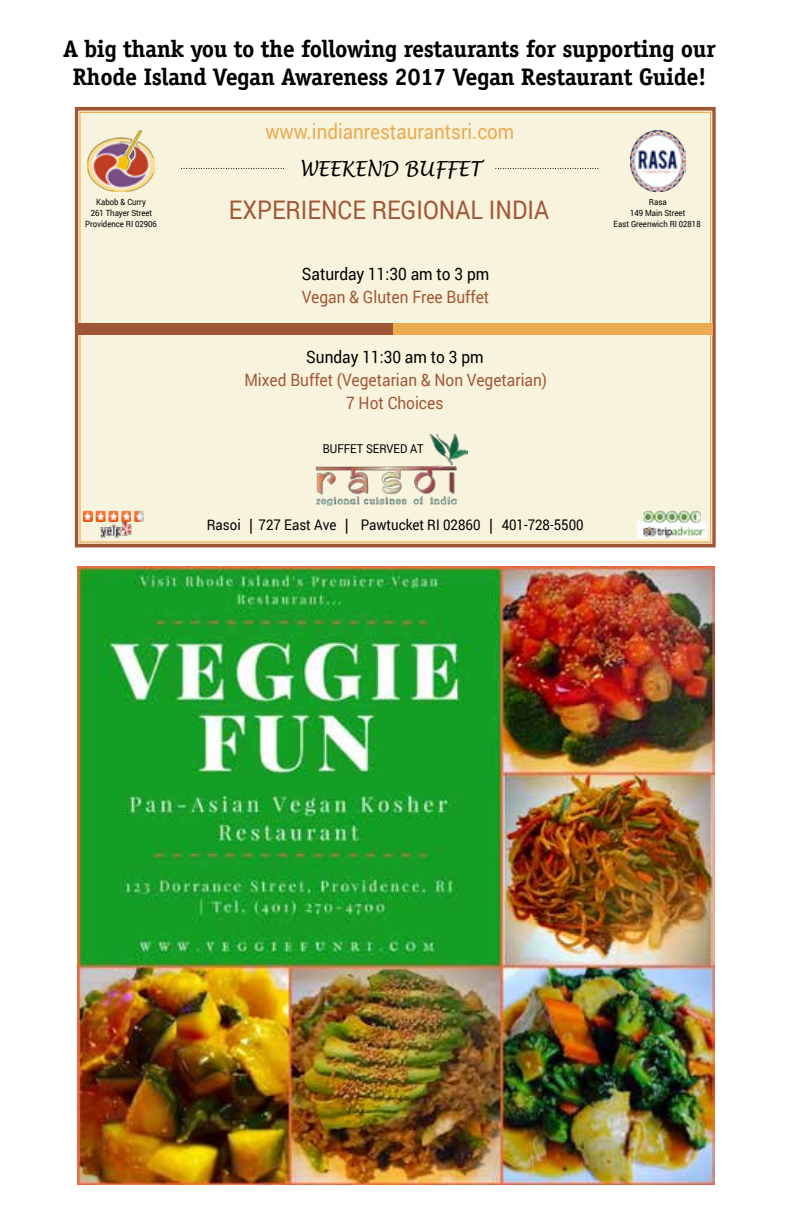
<style>
.page{position:relative;width:792px;height:1224px;background:#fff}
.page>*{position:absolute;margin:0;border:0;box-sizing:border-box;transform-origin:0 0}
.t1{font:25.6px "Roboto";color:#a15737;scale:.91 1}
.t2{font:700 24px/28px "Officina Serif Std";letter-spacing:-.02em;color:#000;text-align:center}
.t3{font:20.8px "Roboto";color:#ebab51;scale:.91 1}
.t4{font:italic 20.8px "Lucida Handwriting";color:#000;scale:.91 1}
.t5{font:17px/23.2px "Roboto";color:#a25737;text-align:center;scale:.91 1}
.t6{font:17px "Roboto";color:#000;scale:.91 1}
.t7{font:14.6px "Roboto";color:#000;scale:.91 1}
.t8{font:12.2px "Roboto";color:#000;scale:.91 1}
.t9{font:8.6px/11px "Roboto";color:#000;text-align:center;scale:.91 1}
.s1{font-family:"Menlo"}
</style>
<div class="page">
<img style="left:77px;top:566px;width:637px;height:619px">
<div style="left:77px;top:109px;width:637px;height:437px;background:#f8f3dc"></div>
<div style="left:75px;top:107px;width:641px;height:440px;border:3px solid #9f5636"></div>
<svg style="left:181px;top:168px;width:103px;height:1px"></svg>
<svg style="left:495px;top:168px;width:104px;height:1px"></svg>
<img style="left:87px;top:131px;width:68px;height:61px">
<img style="left:630px;top:131px;width:55px;height:61px">
<img style="left:315px;top:435px;width:153px;height:71px">
<div style="left:76px;top:323px;width:319px;height:11px;background:#9f5636"></div>
<div style="left:393px;top:323px;width:319px;height:11px;background:#ebab51"></div>
<img style="left:101px;top:522px;width:31px;height:15px">
<img style="left:83px;top:511px;width:61px;height:11px">
<img style="left:638px;top:521px;width:68px;height:16px">
<img style="left:643px;top:511px;width:58px;height:12px">
<p class="t2" style="left:63px;top:34px;width:654px">A big thank you to the following restaurants for supporting our<br>Rhode Island Vegan Awareness 2017 Vegan Restaurant Guide!</p>
<p class="t3" style="left:265px;top:117px;width:275px">www.indianrestaurantsri.com</p>
<p class="t4" style="left:300px;top:156px;width:201px">WEEKEND BUFFET</p>
<p class="t9" style="left:85px;top:196px;width:80px">Kabob &amp; Curry<br>261 Thayer Street<br>Providence RI 02906</p>
<p class="t9" style="left:614px;top:196px;width:97px">Rasa<br>149 Main Street<br>East Greenwich RI 02818</p>
<p class="t1" style="left:229px;top:192px;width:353px">EXPERIENCE REGIONAL INDIA</p>
<p class="t6" style="left:302px;top:262px;width:208px">Saturday 11:30 am to 3 pm</p>
<p class="t5" style="left:302px;top:285px;width:207px">Vegan &amp; Gluten Free Buffet</p>
<p class="t6" style="left:306px;top:345px;width:196px">Sunday 11:30 am to 3 pm</p>
<p class="t5" style="left:244px;top:368px;width:334px">Mixed Buffet (Vegetarian &amp; Non Vegetarian)<br>7 Hot Choices</p>
<p class="t8" style="left:323px;top:440px;width:112px">BUFFET SERVED AT</p>
<p class="t7" style="left:207px;top:515px;width:416px">Rasoi <span class="s1">⎮</span> 727 East Ave <span class="s1">⎮</span> Pawtucket RI 02860 <span class="s1">⎮</span> 401-728-5500</p>
</div>
